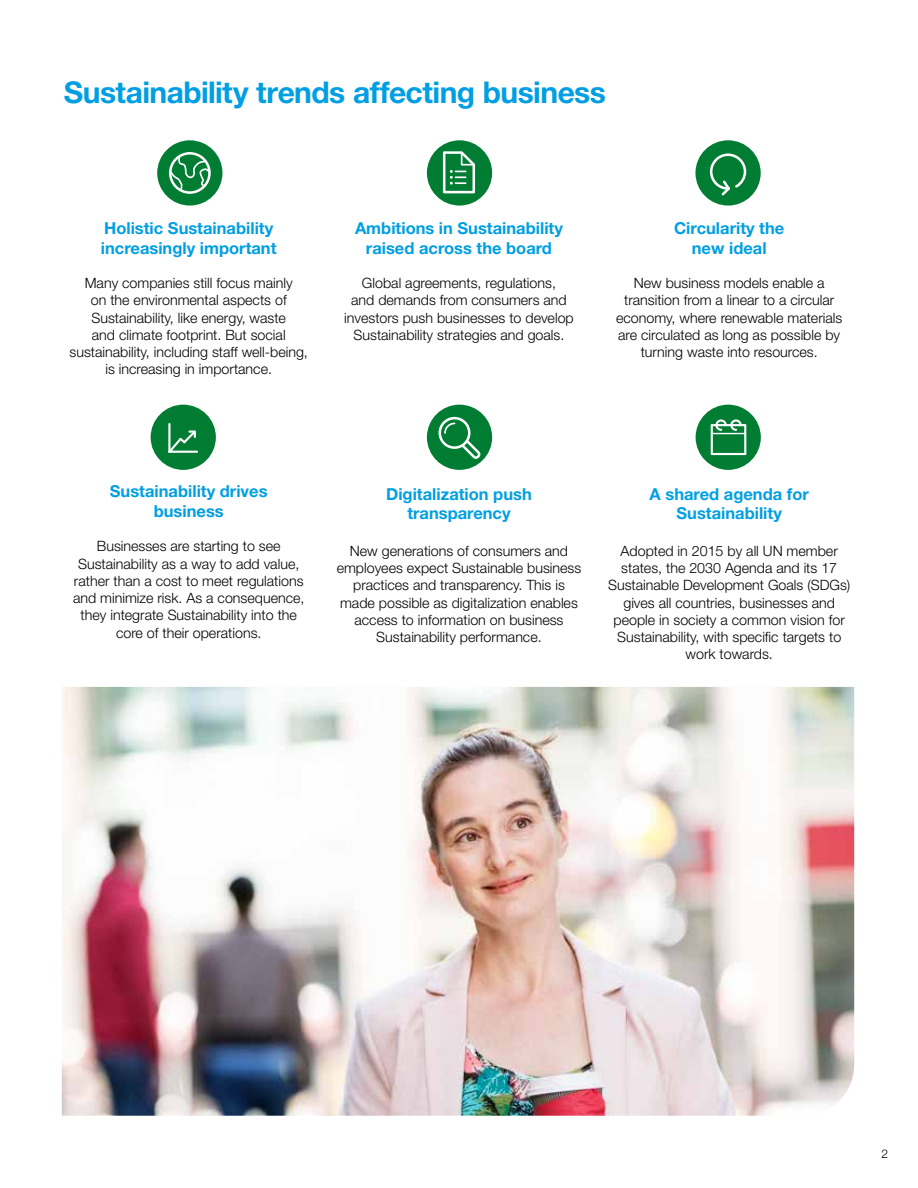
<style>
.page{position:relative;width:918px;height:1188px;background:#fff}
.page>*{position:absolute;margin:0;border:0;box-sizing:border-box;transform-origin:0 0}
.t1{font:700 30px "Helvetica Neue LT Pro";letter-spacing:-.02em;color:#009fe3}
.t2{font:700 16.5px/19.5px "Helvetica Neue LT Std";color:#009fe3;text-align:center}
.t3{font:300 14.25px/17.2px "Helvetica Neue LT Std";color:#000;text-align:center}
.t4{font:300 12px "Helvetica Neue";color:#000}
</style>
<div class="page">
<div style="left:696px;top:405px;width:65px;height:65px;background:#007d32;border-radius:50%"></div>
<svg style="left:711px;top:419px;width:35px;height:36px"></svg>
<div style="left:151px;top:405px;width:65px;height:65px;background:#007d32;border-radius:50%"></div>
<div style="left:157px;top:140px;width:65px;height:66px;background:#007d32;border-radius:50%"></div>
<svg style="left:169px;top:152px;width:42px;height:42px"></svg>
<div style="left:695px;top:140px;width:66px;height:66px;background:#007d32;border-radius:50%"></div>
<svg style="left:710px;top:153px;width:36px;height:42px"></svg>
<hr style="left:168px;top:423px;width:3px;height:30px;background:#fff">
<hr style="left:168px;top:451px;width:30px;height:2px;background:#fff">
<svg style="left:168px;top:431px;width:28px;height:22px"></svg>
<div style="left:427px;top:405px;width:65px;height:65px;background:#007d32;border-radius:50%"></div>
<svg style="left:439px;top:417px;width:41px;height:42px"></svg>
<div style="left:427px;top:140px;width:65px;height:66px;background:#007d32;border-radius:50%"></div>
<svg style="left:443px;top:151px;width:32px;height:42px"></svg>
<img style="left:62px;top:687px;width:792px;height:429px">
<h1 class="t1" style="left:64px;top:73px;width:544px">Sustainability trends affecting business</h1>
<p class="t2" style="left:101px;top:218px;width:177px;text-align:left">Holistic Sustainability increasingly important</p>
<p class="t3" style="left:70px;top:274px;width:240px">Many companies still focus mainly<br>on the environmental aspects of Sustainability, like energy, waste<br>and climate footprint. But social sustainability, including staff well-being, is increasing in importance.</p>
<p class="t2" style="left:355px;top:218px;width:209px">Ambitions in Sustainability raised across the board</p>
<p class="t3" style="left:344px;top:274px;width:231px">Global agreements, regulations,<br>and demands from consumers and investors push businesses to develop Sustainability strategies and goals.</p>
<p class="t2" style="left:674px;top:218px;width:112px">Circularity the new ideal</p>
<p class="t3" style="left:616px;top:274px;width:228px">New business models enable a transition from a linear to a circular economy, where renewable materials are circulated as long as possible by turning waste into resources.</p>
<p class="t2" style="left:110px;top:481px;width:159px">Sustainability drives business</p>
<p class="t3" style="left:73px;top:537px;width:233px">Businesses are starting to see Sustainability as a way to add value, rather than a cost to meet regulations and minimize risk. As a consequence, they integrate Sustainability into the core of their operations.</p>
<p class="t2" style="left:386px;top:484px;width:147px">Digitalization push transparency</p>
<p class="t3" style="left:337px;top:542px;width:246px">New generations of consumers and employees expect Sustainable business practices and transparency. This is made possible as digitalization enables access to information on business Sustainability performance.</p>
<p class="t2" style="left:650px;top:484px;width:161px">A shared agenda for<br>Sustainability</p>
<p class="t3" style="left:608px;top:542px;width:244px">Adopted in 2015 by all UN member states, the 2030 Agenda and its 17<br>Sustainable Development Goals (SDGs) gives all countries, businesses and people in society a common vision for Sustainability, with specific targets to work towards.</p>
<p class="t4" style="left:882px;top:1144px;width:8px">2</p>
</div>
